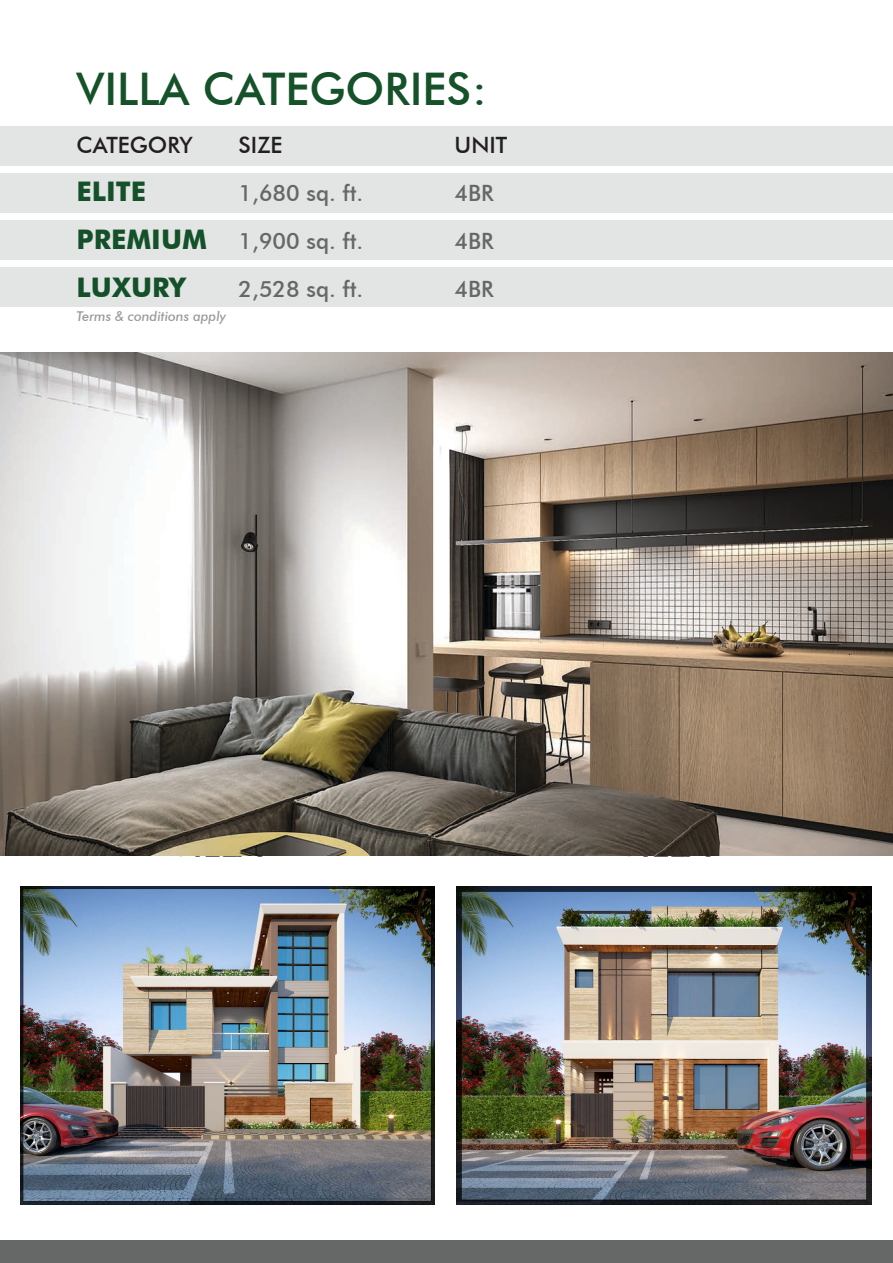
<style>
.page{position:relative;width:893px;height:1263px;background:#fff}
.page>*{position:absolute;margin:0;border:0;box-sizing:border-box;transform-origin:0 0}
.t1{font:500 45px "Futura BT";color:#155129}
.t2{font:700 27px "Futura BT";color:#14512a}
.t3{font:500 22.5px "Futura BT";color:#666767}
.t4{font:500 22.5px "Futura BT";color:#231f20}
.t5{font:italic 500 13.5px "Futura BT";color:#9a9a99}
</style>
<div class="page">
<div style="left:0;top:126px;width:893px;height:39px;background:#e3e5e4"></div>
<div style="left:0;top:173px;width:893px;height:39px;background:#e3e5e4"></div>
<div style="left:0;top:220px;width:893px;height:40px;background:#e3e5e4"></div>
<div style="left:0;top:267px;width:893px;height:40px;background:#e3e5e4"></div>
<div style="left:0;top:1240px;width:893px;height:23px;background:#666767"></div>
<img style="left:20px;top:886px;width:415px;height:319px">
<img style="left:457px;top:886px;width:414px;height:319px">
<img style="left:0;top:353px;width:893px;height:502px">
<h1 class="t1" style="left:77px;top:62px;width:412px">VILLA CATEGORIES:</h1>
<p class="t4" style="left:77px;top:131px;width:118px">CATEGORY</p>
<p class="t4" style="left:239px;top:131px;width:45px">SIZE</p>
<p class="t4" style="left:455px;top:131px;width:54px">UNIT</p>
<p class="t2" style="left:77px;top:175px;width:71px">ELITE</p>
<p class="t3" style="left:239px;top:179px;width:126px">1,680 sq. ft.</p>
<p class="t3" style="left:455px;top:179px;width:41px">4BR</p>
<p class="t2" style="left:77px;top:223px;width:132px">PREMIUM</p>
<p class="t3" style="left:239px;top:227px;width:126px">1,900 sq. ft.</p>
<p class="t3" style="left:455px;top:227px;width:41px">4BR</p>
<p class="t2" style="left:77px;top:271px;width:110px">LUXURY</p>
<p class="t3" style="left:239px;top:275px;width:126px">2,528 sq. ft.</p>
<p class="t3" style="left:455px;top:275px;width:41px">4BR</p>
<p class="t5" style="left:77px;top:308px;width:151px">Terms &amp; conditions apply</p>
</div>
